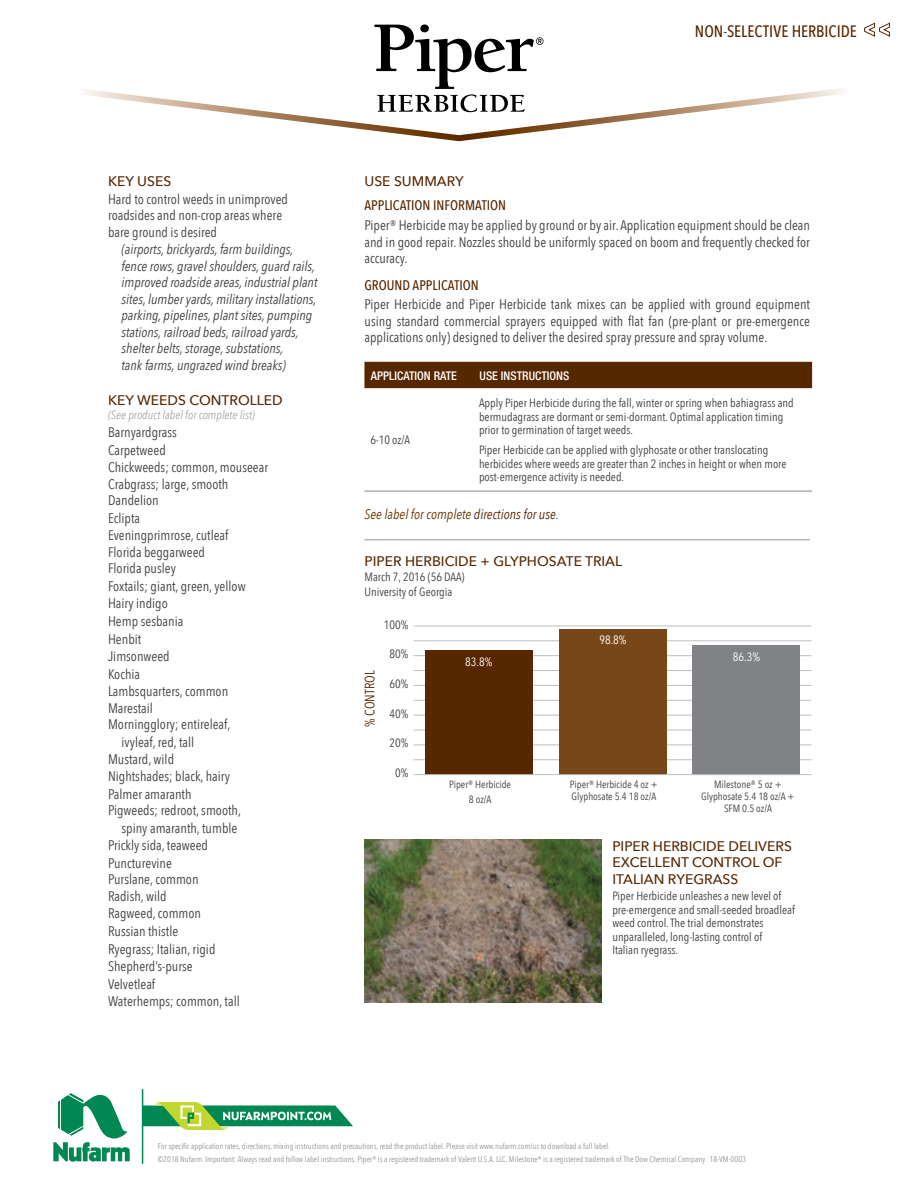
<style>
.page{position:relative;width:918px;height:1188px;background:#fff}
.page>*{position:absolute;margin:0;border:0;box-sizing:border-box;transform-origin:0 0}
.t1{font:500 condensed 16.5px "Avenir Next LT Pro";color:#572700}
.t2{font:condensed 13.8px/16.5px "Avenir Next LT Pro";color:#414042;text-align:justify}
.t3{font:italic condensed 13.8px/16.5px "Avenir Next LT Pro";color:#414042}
.t4{font:500 13.8px/16.5px "Avenir Next LT Pro";color:#572700}
.t5{font:500 condensed 13.8px "Avenir Next LT Pro";color:#572700}
.t6{font:italic condensed 13.8px "Avenir Next LT Pro";color:#683700}
.t7{font:condensed 13.5px "Avenir Next LT Pro";letter-spacing:.01em;color:#572700}
.t8{font:condensed 12px/13.5px "Avenir Next LT Pro";color:#414042}
.t9{font:italic condensed 12px "Avenir Next LT Pro";color:#a7a9ac}
.t10{font:500 condensed 12px "Helvetica Neue";color:#fff}
.t11{font:condensed 12px "Avenir Next LT Pro";color:#fff}
.t12{font:condensed 10.5px/12px "Avenir Next LT Pro";color:#414042;text-align:center}
.t13{font:condensed 8.25px/12.5px "Avenir Next LT Pro";color:#939598}
.s1{color:#572700}
</style>
<div class="page">
<svg style="left:86px;top:88px;width:756px;height:54px"></svg>
<hr style="left:364px;top:539px;width:446px;height:1px;background:#939598">
<div style="left:364px;top:362px;width:448px;height:26px;background:#572700"></div>
<hr style="left:364px;top:491px;width:109px;height:1px;background:#939598">
<hr style="left:473px;top:491px;width:339px;height:1px;background:#939598">
<hr style="left:414px;top:744px;width:398px;height:1px;background:#bcbec0">
<hr style="left:414px;top:759px;width:398px;height:1px;background:#bcbec0">
<hr style="left:414px;top:730px;width:398px;height:1px;background:#bcbec0">
<hr style="left:414px;top:625px;width:398px;height:1px;background:#bcbec0">
<hr style="left:414px;top:640px;width:398px;height:1px;background:#bcbec0">
<hr style="left:414px;top:685px;width:398px;height:1px;background:#bcbec0">
<hr style="left:414px;top:670px;width:398px;height:1px;background:#bcbec0">
<hr style="left:414px;top:655px;width:398px;height:1px;background:#bcbec0">
<hr style="left:414px;top:715px;width:398px;height:1px;background:#bcbec0">
<hr style="left:414px;top:700px;width:398px;height:1px;background:#bcbec0">
<div style="left:425px;top:651px;width:108px;height:124px;background:#572700"></div>
<div style="left:559px;top:629px;width:108px;height:146px;background:#774718"></div>
<div style="left:692px;top:646px;width:108px;height:129px;background:#808285"></div>
<hr style="left:414px;top:774px;width:398px;height:1px;background:#bcbec0">
<img style="left:364px;top:839px;width:238px;height:164px">
<svg style="left:375px;top:24px;width:168px;height:88px"></svg>
<svg style="left:864px;top:22px;width:26px;height:15px"></svg>
<svg style="left:53px;top:1093px;width:77px;height:69px"></svg>
<svg style="left:143px;top:1102px;width:210px;height:28px"></svg>
<hr style="left:142px;top:1090px;width:1px;height:73px;background:#008752">
<p class="t1" style="left:695px;top:21px;width:163px">NON-SELECTIVE HERBICIDE</p>
<p class="t4" style="left:108px;top:173px;width:65px">KEY USES</p>
<p class="t2" style="left:108px;top:190px;width:182px;text-align:left">Hard to control weeds in unimproved roadsides and non-crop areas where bare ground is desired</p>
<p class="t3" style="left:122px;top:241px;width:197px">(airports, brickyards, farm buildings, fence rows, gravel shoulders, guard rails, improved roadside areas, industrial plant sites, lumber yards, military installations, parking, pipelines, plant sites, pumping stations, railroad beds, railroad yards, shelter belts, storage, substations,<br>tank farms, ungrazed wind breaks)</p>
<p class="t4" style="left:108px;top:392px;width:176px">KEY WEEDS CONTROLLED</p>
<p class="t9" style="left:108px;top:408px;width:148px">(See product label for complete list)</p>
<p class="t2" style="left:108px;top:424px;width:70px">Barnyardgrass</p>
<p class="t2" style="left:108px;top:441px;width:59px">Carpetweed</p>
<p class="t2" style="left:108px;top:459px;width:162px">Chickweeds; common, mouseear</p>
<p class="t2" style="left:108px;top:476px;width:122px">Crabgrass; large, smooth</p>
<p class="t2" style="left:108px;top:492px;width:52px">Dandelion</p>
<p class="t2" style="left:108px;top:510px;width:34px">Eclipta</p>
<p class="t2" style="left:108px;top:527px;width:122px">Eveningprimrose,cutleaf</p>
<p class="t2" style="left:108px;top:544px;width:99px">Florida beggarweed</p>
<p class="t2" style="left:108px;top:560px;width:69px">Florida pusley</p>
<p class="t2" style="left:108px;top:578px;width:139px">Foxtails; giant, green,yellow</p>
<p class="t2" style="left:108px;top:595px;width:61px">Hairy indigo</p>
<p class="t2" style="left:108px;top:613px;width:77px">Hemp sesbania</p>
<p class="t2" style="left:108px;top:630px;width:35px">Henbit</p>
<p class="t2" style="left:108px;top:648px;width:63px">Jimsonweed</p>
<p class="t2" style="left:108px;top:666px;width:34px">Kochia</p>
<p class="t2" style="left:108px;top:683px;width:122px">Lambsquarters,common</p>
<p class="t2" style="left:108px;top:700px;width:46px">Marestail</p>
<p class="t2" style="left:108px;top:716px;width:124px">Morningglory; entireleaf,</p>
<p class="t2" style="left:122px;top:734px;width:74px">ivyleaf, red, tall</p>
<p class="t2" style="left:108px;top:751px;width:68px">Mustard, wild</p>
<p class="t2" style="left:108px;top:768px;width:123px">Nightshades; black, hairy</p>
<p class="t2" style="left:108px;top:785px;width:85px">Palmer amaranth</p>
<p class="t2" style="left:108px;top:802px;width:135px">Pigweeds; redroot, smooth,</p>
<p class="t2" style="left:122px;top:820px;width:117px">spiny amaranth, tumble</p>
<p class="t2" style="left:108px;top:837px;width:101px">Prickly sida, teaweed</p>
<p class="t2" style="left:108px;top:855px;width:65px">Puncturevine</p>
<p class="t2" style="left:108px;top:871px;width:92px">Purslane,common</p>
<p class="t2" style="left:108px;top:888px;width:60px">Radish, wild</p>
<p class="t2" style="left:108px;top:905px;width:95px">Ragweed,common</p>
<p class="t2" style="left:108px;top:923px;width:72px">Russian thistle</p>
<p class="t2" style="left:108px;top:940px;width:109px">Ryegrass; Italian, rigid</p>
<p class="t2" style="left:108px;top:958px;width:86px">Shepherd’s-purse</p>
<p class="t2" style="left:108px;top:976px;width:49px">Velvetleaf</p>
<p class="t2" style="left:108px;top:993px;width:133px">Waterhemps; common, tall</p>
<p class="t4" style="left:364px;top:173px;width:101px">USE SUMMARY</p>
<p class="t5" style="left:364px;top:197px;width:143px">APPLICATION INFORMATION</p>
<p class="t2" style="left:364px;top:217px;width:447px">Piper® Herbicide may be applied by ground or by air. Application equipment should be clean and in good repair. Nozzles should be uniformly spaced on boom and frequently checked for accuracy.</p>
<p class="t5" style="left:364px;top:276px;width:116px">GROUND APPLICATION</p>
<p class="t2" style="left:364px;top:296px;width:447px">Piper Herbicide and Piper Herbicide tank mixes can be applied with ground equipment using standard commercial sprayers equipped with flat fan (pre-plant or pre-emergence applications only) designed to deliver the desired spray pressure and spray volume.</p>
<p class="t10" style="left:371px;top:368px;width:88px">APPLICATION RATE</p>
<p class="t10" style="left:480px;top:368px;width:91px">USE INSTRUCTIONS</p>
<p class="t8" style="left:479px;top:396px;width:316px">Apply Piper Herbicide during the fall, winter or spring when bahiagrass and bermudagrass are dormant or semi-dormant. Optimal application timing prior to germination of target weeds.</p>
<p class="t8" style="left:479px;top:443px;width:309px">Piper Herbicide can be applied with glyphosate or other translocating herbicides where weeds are greater than 2 inches in height or when more post-emergence activity is needed.</p>
<p class="t6" style="left:364px;top:506px;width:196px">See label for complete <span class="s1">directions for use</span>.</p>
<p class="t4" style="left:364px;top:553px;width:259px">PIPER HERBICIDE + GLYPHOSATE TRIAL</p>
<p class="t8" style="left:364px;top:569px;width:102px;line-height:15.3px">March 7, 2016 (56 DAA)<br>University of Georgia</p>
<p class="t8" style="left:370px;top:433px;width:41px">6-10 oz/A</p>
<p class="t7" style="left:362px;top:727px;width:59px;rotate:-90deg">% CONTROL</p>
<p class="t8" style="left:384px;top:618px;width:26px">100%</p>
<p class="t8" style="left:390px;top:647px;width:20px">80%</p>
<p class="t8" style="left:390px;top:677px;width:20px">60%</p>
<p class="t8" style="left:390px;top:707px;width:20px">40%</p>
<p class="t8" style="left:390px;top:736px;width:20px">20%</p>
<p class="t8" style="left:395px;top:766px;width:15px">0%</p>
<p class="t11" style="left:465px;top:654px;width:29px">83.8%</p>
<p class="t11" style="left:599px;top:633px;width:29px">98.8%</p>
<p class="t11" style="left:733px;top:649px;width:29px">86.3%</p>
<p class="t12" style="left:449px;top:777px;width:63px;line-height:14.7px">Piper® Herbicide<br>8 oz/A</p>
<p class="t12" style="left:570px;top:778px;width:89px;text-align:left">Piper® Herbicide 4 oz +<br>Glyphosate 5.4 18 oz/A</p>
<p class="t12" style="left:701px;top:778px;width:95px">Milestone® 5 oz +<br>Glyphosate 5.4 18 oz/A +<br>SFM 0.5 oz/A</p>
<p class="t4" style="left:612px;top:838px;width:181px">PIPER HERBICIDE DELIVERS<br>EXCELLENT CONTROL OF<br>ITALIAN RYEGRASS</p>
<p class="t8" style="left:612px;top:890px;width:184px">Piper Herbicide unleashes a new level of pre-emergence and small-seeded broadleaf weed control.The trial demonstrates unparalleled, long-lasting control of<br>Italian ryegrass.</p>
<p class="t13" style="left:158px;top:1140px;width:590px">For specific application rates, directions, mixing instructions and precautions, read the product label. Please visit www.nufarm.com/us to download a full label.<br>©2018 Nufarm. Important: Always read and follow label instructions. Piper® is a registered trademark of Valent U.S.A. LLC. Milestone® is a registered trademark of The Dow Chemical Company. 18-VM-0003</p>
</div>
